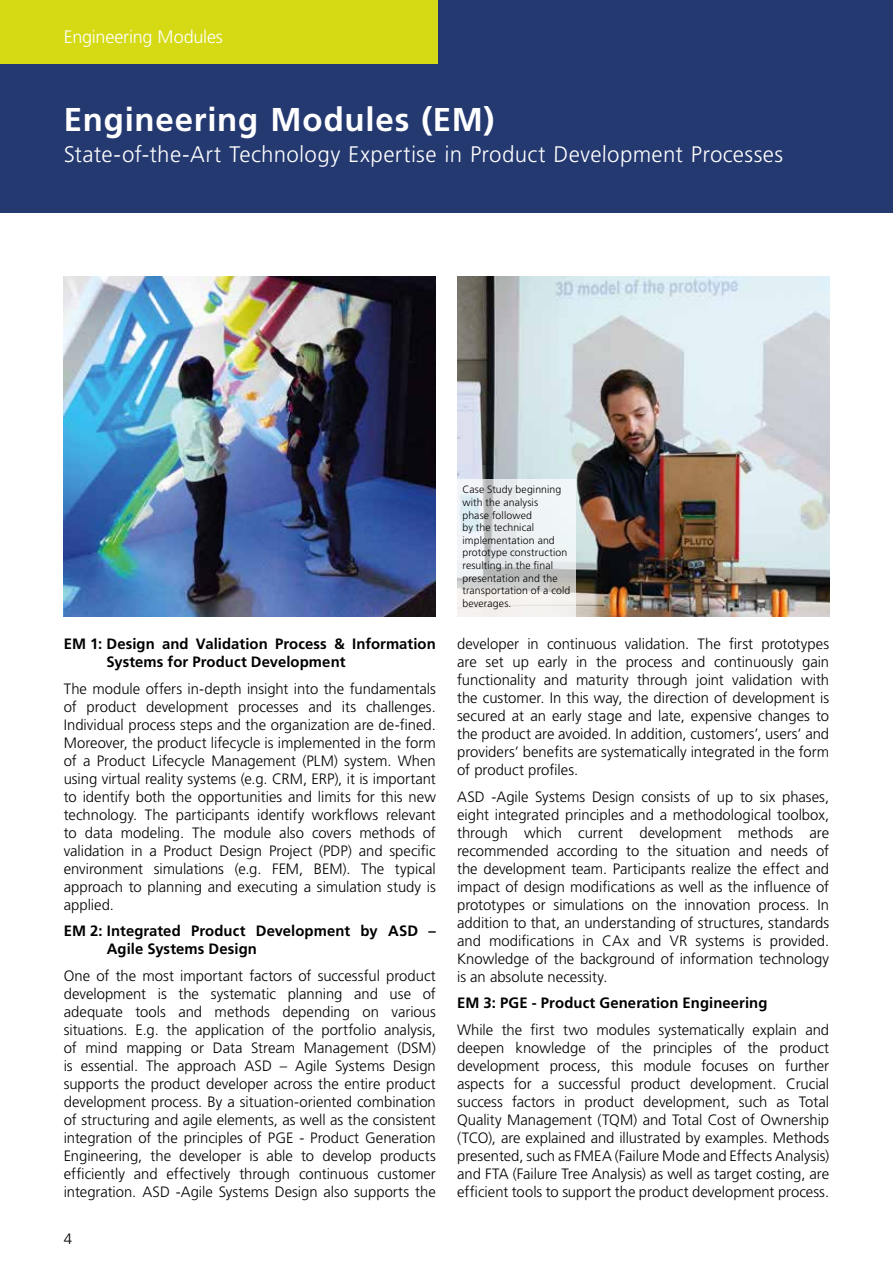
<style>
.page{position:relative;width:893px;height:1263px;background:#fff}
.page>*{position:absolute;margin:0;border:0;box-sizing:border-box;transform-origin:0 0}
.t1{font:700 33px "Frutiger LT Std";letter-spacing:.025em;color:#fff}
.t2{font:300 22.5px "Frutiger LT Std";color:#fff}
.t3{font:300 18px "Frutiger LT Std";letter-spacing:-.01em;color:#fff}
.t4{font:300 15px/18px "Frutiger LT Std";color:#000;text-align:justify}
.t5{font:700 15px/18px "Frutiger LT Std";letter-spacing:.005em;color:#000}
.t6{font:300 10.5px/12.6px "Frutiger LT Std";letter-spacing:.01em;color:#000}
</style>
<div class="page">
<div style="left:0;top:0;width:893px;height:213px;background:#253971"></div>
<img style="left:64px;top:276px;width:372px;height:341px">
<img style="left:457px;top:276px;width:372px;height:341px">
<div style="left:0;top:0;width:438px;height:64px;background:#d5da14"></div>
<svg style="left:457px;top:479px;width:119px;height:138px;fill:#eef1f0"></svg>
<p class="t3" style="left:64px;top:27px;width:161px">Engineering Modules</p>
<h1 class="t1" style="left:64px;top:100px;width:432px">Engineering Modules (EM)</h1>
<h2 class="t2" style="left:64px;top:142px;width:721px">State-of-the-Art Technology Expertise in Product Development Processes</h2>
<p class="t5" style="left:106px;top:635px;width:331px;text-indent:-43px">EM 1: Design and Validation Process &amp; Information<br>Systems for Product Development</p>
<p class="t4" style="left:64px;top:680px;width:374px">The module offers in-depth insight into the fundamentals of product development processes and its challenges.<br>Individual process steps and the organization are de-fined.<br>Moreover, the product lifecycle is implemented in the form of a Product Lifecycle Management (PLM) system. When using virtual reality systems (e.g. CRM, ERP), it is important to identify both the opportunities and limits for this new technology. The participants identify workflows relevant to data modeling. The module also covers methods of validation in a Product Design Project (PDP) and specific environment simulations (e.g. FEM, BEM). The typical approach to planning and executing a simulation study is applied.</p>
<p class="t5" style="left:107px;top:922px;width:330px;text-indent:-43px">EM 2: Integrated Product Development by ASD –<br>Agile Systems Design</p>
<p class="t4" style="left:64px;top:967px;width:374px">One of the most important factors of successful product development is the systematic planning and use of adequate tools and methods depending on various situations. E.g. the application of the portfolio analysis, of mind mapping or Data Stream Management (DSM) is essential. The approach ASD – Agile Systems Design supports the product developer across the entire product development process. By a situation-oriented combination of structuring and agile elements, as well as the consistent integration of the principles of PGE - Product Generation Engineering, the developer is able to develop products efficiently and effectively through continuous customer integration. ASD -Agile Systems Design also supports the</p>
<p class="t4" style="left:64px;top:1230px;width:10px">4</p>
<p class="t6" style="left:462px;top:484px;width:109px">Case Study beginning with the analysis<br>phase followed<br>by the technical implementation and prototype construction resulting in the final presentation and the transportation of a cold beverages.</p>
<p class="t4" style="left:457px;top:635px;width:374px">developer in continuous validation. The first prototypes are set up early in the process and continuously gain functionality and maturity through joint validation with the customer. In this way, the direction of development is secured at an early stage and late, expensive changes to the product are avoided. In addition, customers’, users’ and providers’ benefits are systematically integrated in the form of product profiles.</p>
<p class="t4" style="left:457px;top:788px;width:374px">ASD -Agile Systems Design consists of up to six phases, eight integrated principles and a methodological toolbox, through which current development methods are recommended according to the situation and needs of the development team. Participants realize the effect and impact of design modifications as well as the influence of prototypes or simulations on the innovation process. In addition to that, an understanding of structures, standards and modifications in CAx and VR systems is provided.<br>Knowledge of the background of information technology is an absolute necessity.</p>
<p class="t5" style="left:457px;top:994px;width:312px">EM 3: PGE - Product Generation Engineering</p>
<p class="t4" style="left:457px;top:1021px;width:374px">While the first two modules systematically explain and deepen knowledge of the principles of the product development process, this module focuses on further aspects for a successful product development. Crucial success factors in product development, such as Total Quality Management (TQM) and Total Cost of Ownership (TCO), are explained and illustrated by examples. Methods presented, such as FMEA (Failure Mode and Effects Analysis) and FTA (Failure Tree Analysis) as well as target costing, are efficient tools to support the product development process.</p>
</div>
